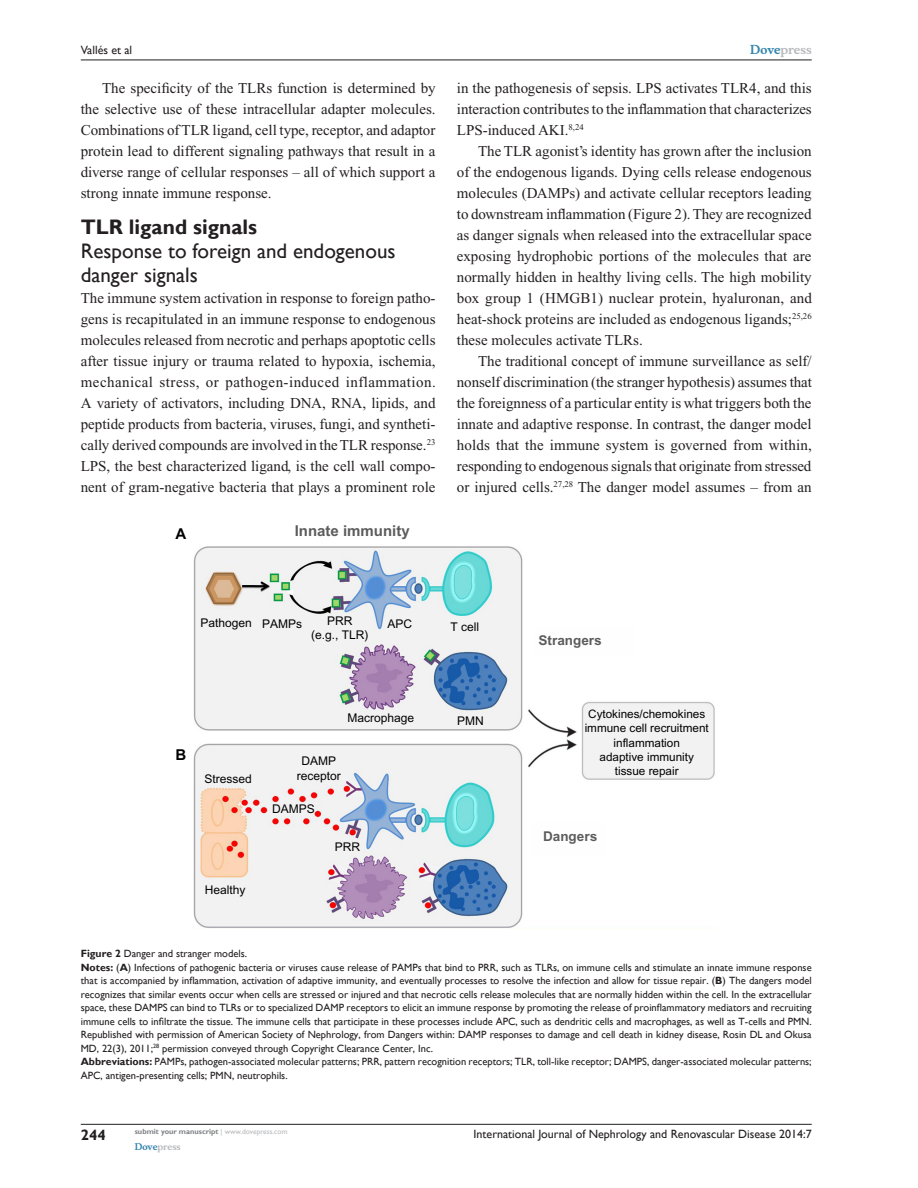
<style>
.page{position:relative;width:918px;height:1188px;background:#fff}
.page>*{position:absolute;margin:0;border:0;box-sizing:border-box;transform-origin:0 0}
.H2-after-H1{font:21px/24px "Gill Sans";color:#231f20}
.t1{font:700 21px "Gill Sans";color:#231f20}
.Tx{font:15px/21px "Times New Roman";color:#231f20;text-align:justify}
.TxF{font:15px/21px "Times New Roman";color:#231f20;text-align:justify}
.t2{font:700 15px "Arial";color:#5c5c5c}
.t3{font:700 15px "Gill Sans";color:#231f20}
.t4{font:700 15px "Arial";color:#000}
.t5{font:700 13.5px "Arial";color:#5c5c5c}
.t6{font:12px/14.4px "Arial";color:#000;text-align:center}
.t7{font:12px "Gill Sans";color:#231f20}
.t8{font:700 12px "Musee";color:#b8b9bc}
.t9{font:11.7px/14.1px "Arial";color:#000;text-align:center}
.TSNRI{font:10.5px/13.5px "Gill Sans";color:#231f20;text-align:justify}
.FC{font:10.5px "Gill Sans";color:#231f20}
.t10{font:700 9px "Musee";color:#b8b9bc}
.t11{font:700 7.5px "Gill Sans";color:#808285}
.s1{color:#3485ae}
.s2{font-weight:700}
.s3{font-weight:400;color:#b8b9bc}
</style>
<div class="page">
<hr style="left:81px;top:1124px;width:731px;height:1px;background:#231f20">
<hr style="left:81px;top:60px;width:731px;height:1px;background:#231f20">
<img style="left:193px;top:546px;width:522px;height:382px">
<p class="t7" style="left:81px;top:43px;width:53px">Vallés et al</p>
<p class="Tx" style="left:81px;top:77px;width:356px;text-indent:21px">The specificity of the TLRs function is determined by the selective use of these intracellular adapter molecules.<br>Combinations of TLR ligand, cell type, receptor, and adaptor protein lead to different signaling pathways that result in a diverse range of cellular responses – all of which support a strong innate immune response.</p>
<h1 class="t1" style="left:81px;top:214px;width:178px">TLR ligand signals</h1>
<p class="H2-after-H1" style="left:81px;top:239px;width:316px">Response to foreign and endogenous danger signals</p>
<p class="TxF" style="left:81px;top:287px;width:357px">The immune system activation in response to foreign patho&shy;gens is recapitulated in an immune response to endogenous molecules released from necrotic and perhaps apoptotic cells after tissue injury or trauma related to hypoxia, ischemia, mechanical stress, or pathogen-induced inflammation.<br>A variety of activators, including DNA, RNA, lipids, and peptide products from bacteria, viruses, fungi, and syntheti&shy;cally derived compounds are involved in the TLR response.<sup>23<br></sup>LPS, the best characterized ligand, is the cell wall compo&shy;nent of gram-negative bacteria that plays a prominent role</p>
<p class="t4" style="left:176px;top:525px;width:12px">A</p>
<p class="t2" style="left:295px;top:522px;width:117px">Innate immunity</p>
<p class="t8" style="left:750px;top:43px;width:63px"><span class="s1">Dove</span>press</p>
<p class="TxF" style="left:457px;top:77px;width:356px">in the pathogenesis of sepsis. LPS activates TLR4, and this interaction contributes to the inflammation that characterizes LPS-induced AKI.<sup>8,24</sup></p>
<p class="Tx" style="left:457px;top:140px;width:357px;text-indent:21px">The TLR agonist’s identity has grown after the inclusion of the endogenous ligands. Dying cells release endogenous molecules (DAMPs) and activate cellular receptors leading to downstream inflammation (Figure 2). They are recognized as danger signals when released into the extracellular space exposing hydrophobic portions of the molecules that are normally hidden in healthy living cells. The high mobility box group 1 (HMGB1) nuclear protein, hyaluronan, and heat-shock proteins are included as endogenous ligands;<sup>25,26 </sup>these molecules activate TLRs.</p>
<p class="Tx" style="left:457px;top:350px;width:357px;text-indent:21px">The traditional concept of immune surveillance as self/ nonself discrimination (the stranger hypothesis) assumes that the foreignness of a particular entity is what triggers both the innate and adaptive response. In contrast, the danger model holds that the immune system is governed from within, responding to endogenous signals that originate from stressed or injured cells.<sup>27,28</sup> The danger model assumes – from an</p>
<p class="t6" style="left:311px;top:613px;width:59px">PRR<br>(e.g., TLR)</p>
<p class="t6" style="left:201px;top:616px;width:53px">Pathogen</p>
<p class="t6" style="left:388px;top:617px;width:26px">APC</p>
<p class="t6" style="left:450px;top:620px;width:30px">T cell</p>
<p class="t6" style="left:262px;top:617px;width:42px">PAMPs</p>
<p class="t4" style="left:176px;top:746px;width:12px">B</p>
<p class="t6" style="left:204px;top:771px;width:49px">Stressed</p>
<p class="t6" style="left:205px;top:883px;width:42px">Healthy</p>
<p class="t6" style="left:347px;top:711px;width:68px">Macrophage</p>
<p class="t6" style="left:457px;top:714px;width:28px">PMN</p>
<p class="t6" style="left:297px;top:754px;width:46px">DAMP receptor</p>
<p class="t6" style="left:272px;top:802px;width:44px">DAMPS</p>
<p class="t6" style="left:335px;top:840px;width:27px">PRR</p>
<p class="t5" style="left:539px;top:632px;width:65px">Strangers</p>
<p class="t9" style="left:585px;top:707px;width:126px">Cytokines/chemokines immune cell recruitment inflammation<br>adaptive immunity tissue repair</p>
<p class="t5" style="left:543px;top:828px;width:56px">Dangers</p>
<p class="FC" style="left:81px;top:948px;width:168px"><span class="s2">Figure 2</span> Danger and stranger models.</p>
<p class="TSNRI" style="left:81px;top:961px;width:732px"><span class="s2">Notes:</span> (<span class="s2">A</span>) Infections of pathogenic bacteria or viruses cause release of PAMPs that bind to PRR, such as TLRs, on immune cells and stimulate an innate immune response that is accompanied by inflammation, activation of adaptive immunity, and eventually processes to resolve the infection and allow for tissue repair. (<span class="s2">B</span>) The dangers model recognizes that similar events occur when cells are stressed or injured and that necrotic cells release molecules that are normally hidden within the cell. In the extracellular space, these DAMPS can bind to TLRs or to specialized DAMP receptors to elicit an immune response by promoting the release of proinflammatory mediators and recruiting immune cells to infiltrate the tissue. The immune cells that participate in these processes include APC, such as dendritic cells and macrophages, as well as T-cells and PMN.<br>Republished with permission of American Society of Nephrology, from Dangers within: DAMP responses to damage and cell death in kidney disease, Rosin DL and Okusa MD, 22(3), 2011;<sup>28</sup> permission conveyed through Copyright Clearance Center, Inc.</p>
<p class="TSNRI" style="left:81px;top:1055px;width:732px"><span class="s2">Abbreviations:</span> PAMPs, pathogen-associated molecular patterns; PRR, pattern recognition receptors; TLR, toll-like receptor; DAMPS, danger-associated molecular patterns;<br>APC, antigen-presenting cells; PMN, neutrophils.</p>
<h2 class="t3" style="left:81px;top:1126px;width:26px">244</h2>
<p class="t11" style="left:135px;top:1127px;width:154px">submit your manuscript <span class="s3">| www.dovepress.com</span></p>
<p class="t10" style="left:135px;top:1141px;width:48px"><span class="s1">Dove</span>press</p>
<p class="t7" style="left:474px;top:1127px;width:340px">International Journal of Nephrology and Renovascular Disease 2014:7</p>
</div>
